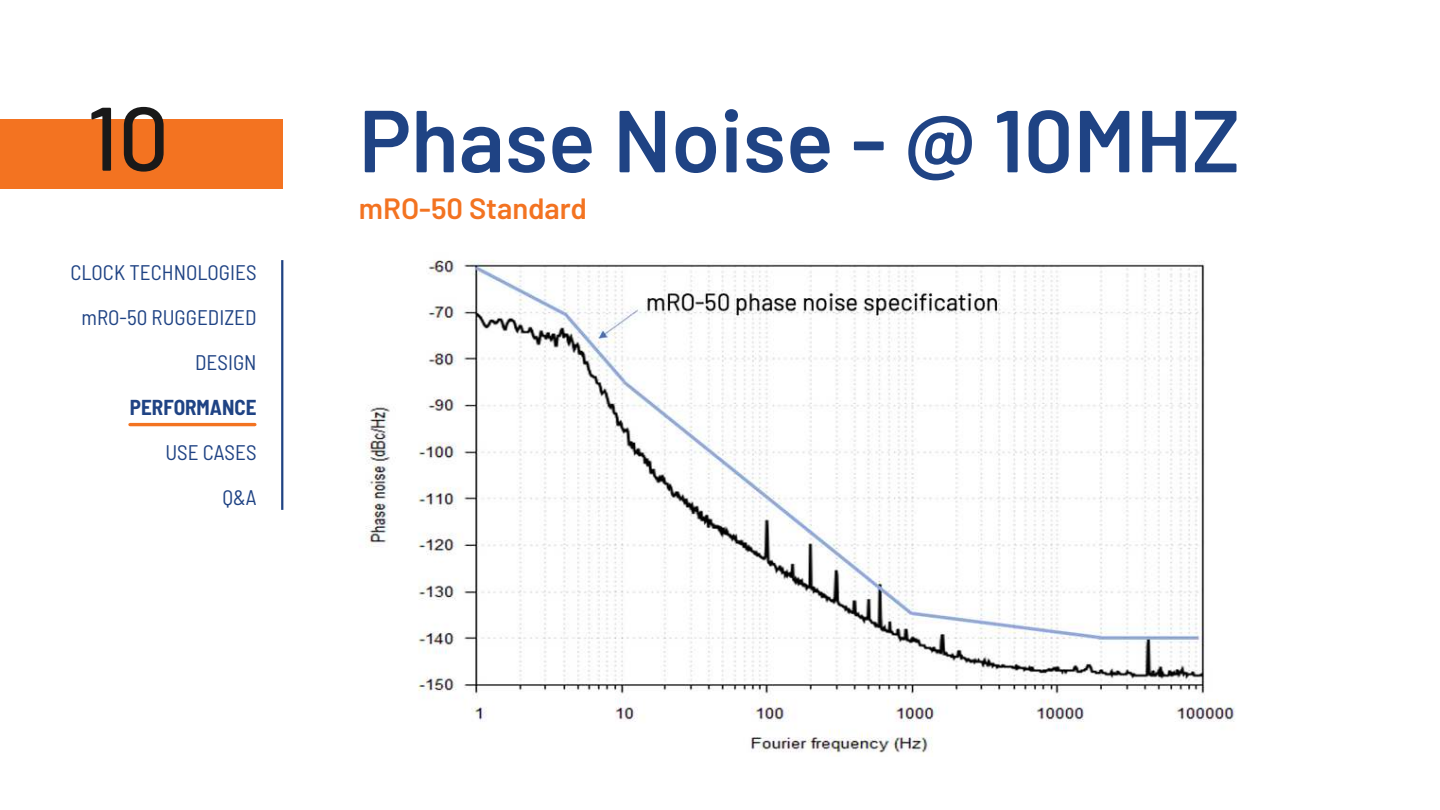
<style>
.page{position:relative;width:1440px;height:810px;background:#fff}
.page>*{position:absolute;margin:0;border:0;box-sizing:border-box;transform-origin:0 0}
.t1{font:500 90px "Barlow";color:#191919}
.t2{font:600 87.75px "Barlow";color:#1f4384}
.t3{font:600 29.25px "Barlow";color:#f37321}
.t4{font:semi-condensed 21.15px/45px "Barlow";color:#1f4384;text-align:right}
.t5{font:700 semi-condensed 21.15px "Barlow";color:#1f4384}
</style>
<div class="page">
<div style="left:0;top:119px;width:282px;height:70px;background:#f37321"></div>
<img style="left:366px;top:260px;width:869px;height:497px">
<hr style="left:130px;top:423px;width:125px;height:3px;background:#f37321">
<hr style="left:281px;top:260px;width:2px;height:250px;background:#1f4384">
<h1 class="t1" style="left:87px;top:83px;width:83px">10</h1>
<h2 class="t2" style="left:359px;top:86px;width:883px">Phase Noise - @ 10MHZ</h2>
<h3 class="t3" style="left:359px;top:191px;width:230px">mRO-50 Standard</h3>
<p class="t4" style="left:70px;top:249px;width:188px">CLOCK TECHNOLOGIES mRO-50 RUGGEDIZED<br>DESIGN</p>
<p class="t5" style="left:130px;top:392px;width:128px">PERFORMANCE</p>
<p class="t4" style="left:165px;top:429px;width:93px">USE CASES<br>Q&amp;A</p>
</div>
